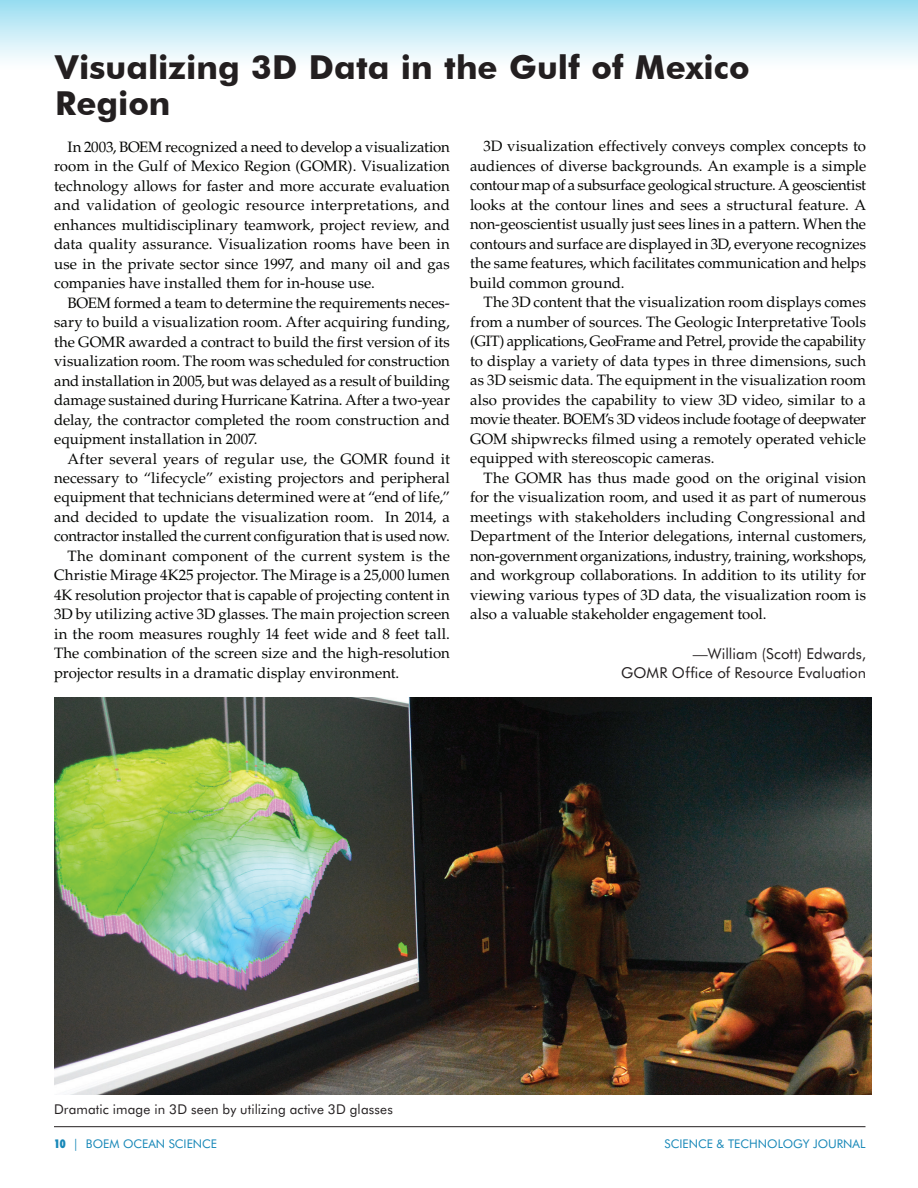
<style>
.page{position:relative;width:918px;height:1188px;background:#fff}
.page>*{position:absolute;margin:0;border:0;box-sizing:border-box;transform-origin:0 0}
.Article_Title{font:700 33px/36px "Futura BT";color:#231f20}
.Body_Text{font:15px/19.5px "Palatino";color:#040503;text-align:justify}
.Byline{font:15px/19.5px "Futura BT";letter-spacing:.005em;color:#231f20;text-align:right}
.t1{font:13.5px "Futura BT";letter-spacing:.01em;color:#231f20}
.t2{font:12px "Futura BT";color:#1888b8}
.s1{font-weight:900;font-stretch:condensed}
</style>
<div class="page">
<div style="left:0;top:0;width:918px;height:70px;background:linear-gradient(to bottom,#99ddf1,#fff)"></div>
<hr style="left:54px;top:1126px;width:812px;height:1px;background:#231f20">
<img style="left:54px;top:698px;width:818px;height:396px">
<h2 class="Article_Title" style="left:55px;top:49px;width:696px">Visualizing 3D Data in the Gulf of Mexico<br>Region</h2>
<p class="Body_Text" style="left:54px;top:137px;width:397px;text-indent:14px">In 2003, BOEM recognized a need to develop a visualization room in the Gulf of Mexico Region (GOMR). Visualization technology allows for faster and more accurate evaluation and validation of geologic resource interpretations, and enhances multidisciplinary teamwork, project review, and data quality assurance. Visualization rooms have been in use in the private sector since 1997, and many oil and gas companies have installed them for in-house use.</p>
<p class="Body_Text" style="left:54px;top:293px;width:397px;text-indent:13px">BOEM formed a team to determine the requirements neces&shy;sary to build a visualization room. After acquiring funding, the GOMR awarded a contract to build the first version of its visualization room. The room was scheduled for construction and installation in 2005, but was delayed as a result of building damage sustained during Hurricane Katrina. After a two-year delay, the contractor completed the room construction and equipment installation in 2007.</p>
<p class="Body_Text" style="left:54px;top:449px;width:397px;text-indent:14px">After several years of regular use, the GOMR found it necessary to “lifecycle” existing projectors and peripheral equipment that technicians determined were at “end of life,” and decided to update the visualization room. In 2014, a contractor installed the current configuration that is used now.</p>
<p class="Body_Text" style="left:54px;top:546px;width:397px;text-indent:14px">The dominant component of the current system is the Christie Mirage 4K25 projector. The Mirage is a 25,000 lumen 4K resolution projector that is capable of projecting content in 3D by utilizing active 3D glasses. The main projection screen in the room measures roughly 14 feet wide and 8 feet tall.<br>The combination of the screen size and the high-resolution projector results in a dramatic display environment.</p>
<p class="Body_Text" style="left:470px;top:137px;width:398px;text-indent:14px">3D visualization effectively conveys complex concepts to audiences of diverse backgrounds. An example is a simple contour map of a subsurface geological structure. A geoscientist looks at the contour lines and sees a structural feature. A non-geoscientist usually just sees lines in a pattern. When the contours and surface are displayed in 3D, everyone recognizes the same features, which facilitates communication and helps build common ground.</p>
<p class="Body_Text" style="left:470px;top:293px;width:398px;text-indent:14px">The 3D content that the visualization room displays comes from a number of sources. The Geologic Interpretative Tools (GIT) applications, GeoFrame and Petrel, provide the capability to display a variety of data types in three dimensions, such as 3D seismic data. The equipment in the visualization room also provides the capability to view 3D video, similar to a movie theater. BOEM’s 3D videos include footage of deepwater GOM shipwrecks filmed using a remotely operated vehicle equipped with stereoscopic cameras.</p>
<p class="Body_Text" style="left:470px;top:468px;width:398px;text-indent:14px">The GOMR has thus made good on the original vision for the visualization room, and used it as part of numerous meetings with stakeholders including Congressional and Department of the Interior delegations, internal customers, non-government organizations, industry, training, workshops, and workgroup collaborations. In addition to its utility for viewing various types of 3D data, the visualization room is also a valuable stakeholder engagement tool.</p>
<p class="Byline" style="left:621px;top:643px;width:247px">—William (Scott) Edwards,<br>GOMR Office of Resource Evaluation</p>
<p class="t1" style="left:54px;top:1101px;width:340px">Dramatic image in 3D seen by utilizing active 3D glasses</p>
<p class="t2" style="left:54px;top:1136px;width:165px"><span class="s1">10</span> | BOEM OCEAN SCIENCE</p>
<p class="t2" style="left:665px;top:1136px;width:202px">SCIENCE &amp; TECHNOLOGY JOURNAL</p>
</div>
